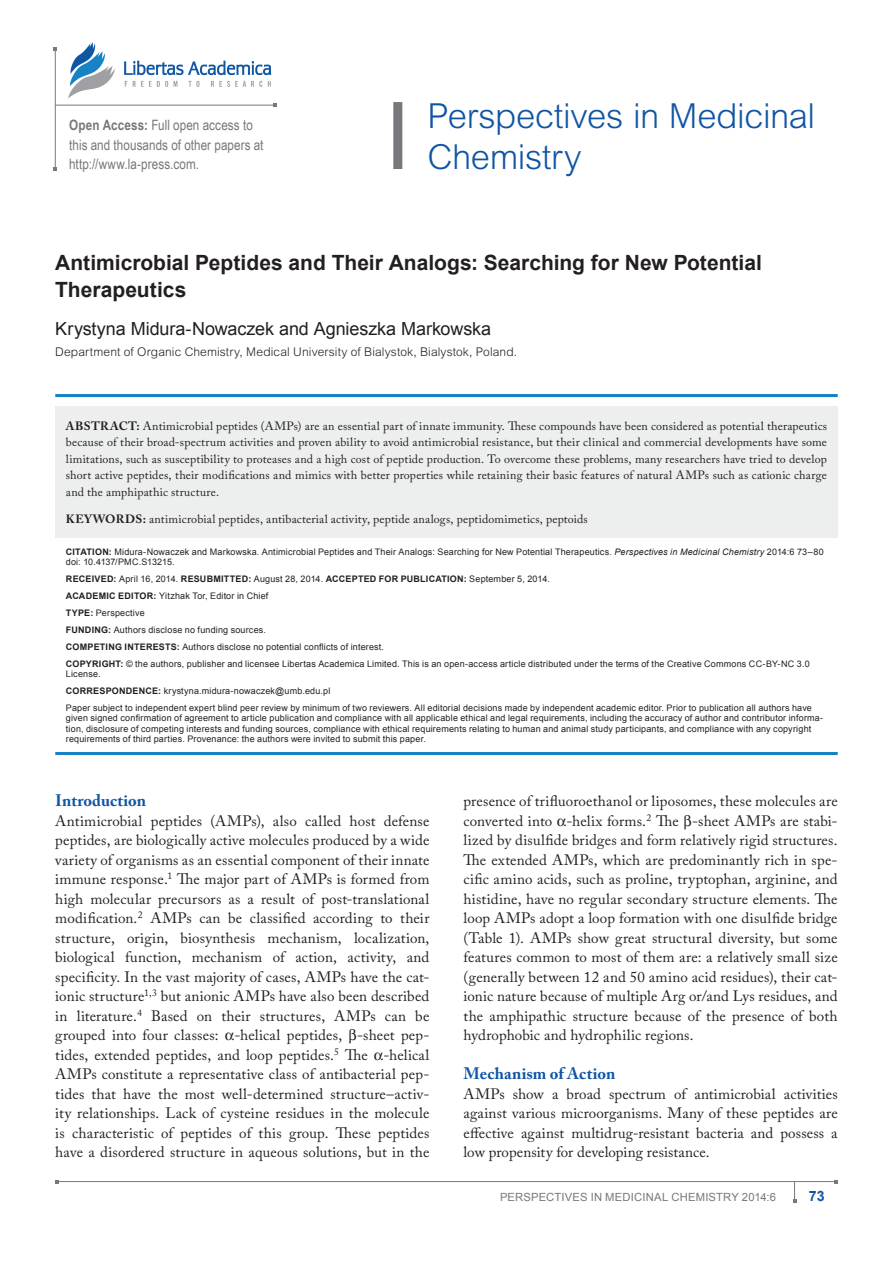
<style>
.page{position:relative;width:893px;height:1263px;background:#fff}
.page>*{position:absolute;margin:0;border:0;box-sizing:border-box;transform-origin:0 0}
.AO-Jname{font:300 34.5px/41.4px "Arial MT Std";letter-spacing:-.01em;color:#1055a4}
.AT{font:700 21px/27px "Arial";color:#231f20}
.AAu{font:18px "Arial";letter-spacing:-.01em;color:#231f20}
.t1{font:700 16.5px "Adobe Caslon Pro";color:#1055a4}
.TxF{font:15px/19.5px "Adobe Caslon Pro";letter-spacing:.005em;color:#231f20;text-align:justify}
.OA{font:14.25px/19.5px "Arial Narrow";letter-spacing:.005em;color:#76787b}
.RunF-folio{font:700 14.25px "Arial";color:#1055a4}
.t2{font:12px/16.5px "Adobe Caslon Pro";letter-spacing:.015em;color:#231f20;text-align:justify}
.AAuAff{font:300 12px "Arial MT Std";letter-spacing:.01em;color:#231f20}
.RunF{font:11.25px "Arial";letter-spacing:.015em;color:#76787b}
.Citation-l{font:9px/10.5px "Arial";letter-spacing:.02em;color:#231f20}
.Citation{font:9px/10.5px "Arial";letter-spacing:.02em;color:#231f20}
.Citation-2{font:700 9px "Arial";letter-spacing:.025em;color:#231f20}
.s1{font-weight:700}
.s2{font-style:italic}
.s3{font-weight:400}
</style>
<div class="page">
<hr style="left:57px;top:1181px;width:779px;height:1px;background:#76787b">
<svg style="left:793px;top:1182px;width:3px;height:20px"></svg>
<hr style="left:55px;top:49px;width:1px;height:120px;background:#76787b">
<hr style="left:55px;top:105px;width:220px;height:1px;background:#76787b">
<img style="left:68px;top:42px;width:204px;height:57px">
<div style="left:393px;top:102px;width:9px;height:67px;background:#76787b"></div>
<hr style="left:55px;top:394px;width:783px;height:3px;background:#1582c5">
<hr style="left:55px;top:752px;width:783px;height:3px;background:#1582c5">
<div style="left:55px;top:406px;width:783px;height:132px;background:#edeeee"></div>
<p class="OA" style="left:69px;top:115px;width:196px"><span class="s1">Open Access:</span> Full open access to this and thousands of other papers at http://www.la-press.com.</p>
<p class="AO-Jname" style="left:428px;top:96px;width:389px">Perspectives in Medicinal<br>Chemistry</p>
<p class="AT" style="left:55px;top:250px;width:708px">ANTIMICROBIAL PEPTIDES AND THEIR ANALOGS: SEARCHING FOR NEW POTENTIAL<br>THERAPEUTICS</p>
<p class="AAu" style="left:55px;top:317px;width:437px">Krystyna Midura-N owaczek and Agnieszka Markowska</p>
<p class="AAuAff" style="left:55px;top:345px;width:463px">Department of Organic Chemistry, Medical University of Bialystok, Bialystok, Poland.</p>
<p class="t2" style="left:66px;top:417px;width:763px"><span class="s1">Abstract:</span> Antimicrobial peptides (AMPs) are an essential part of innate immunity. These compounds have been considered as potential therapeutics because of their broad-spectrum activities and proven ability to avoid antimicrobial resistance, but their clinical and commercial developments have some limitations, such as susceptibility to proteases and a high cost of peptide production. To overcome these problems, many researchers have tried to develop short active peptides, their modifications and mimics with better properties while retaining their basic features of natural AMPs such as cationic charge and the amphipathic structure.</p>
<p class="t2" style="left:66px;top:511px;width:523px"><span class="s1">Keywords:</span> antimicrobial peptides, antibacterial activity, peptide analogs, peptidomimetics, peptoids</p>
<p class="Citation-2" style="left:66px;top:545px;width:16px">CITAT</p>
<p class="Citation" style="left:66px;top:546px;width:759px;text-indent:26px"><span class="s1">ION:</span> Midura-N owaczek and Markowska. Antimicrobial Peptides and Their Analogs: Searching for N ew Potential Therapeutics. <span class="s2">Perspectives in Medicinal Chemistry</span> 2014:6 73–80 doi: 10.4137/PMC.S13215.</p>
<p class="Citation-2" style="left:66px;top:573px;width:370px">RECEIVED: <span class="s3">April 16, 2014.</span> RESUBMITTED: <span class="s3">August 28, 2014.</span> ACCEPTED FOR PUBLICAT</p>
<p class="Citation" style="left:447px;top:574px;width:104px"><span class="s1">ION:</span> September 5, 2014.</p>
<p class="Citation" style="left:66px;top:591px;width:204px"><span class="s1">ACADEMIC EDITOR:</span> Yitzhak Tor, Editor in Chief</p>
<p class="Citation" style="left:66px;top:607px;width:80px"><span class="s1">TYPE:</span> Perspective</p>
<p class="Citation" style="left:66px;top:624px;width:202px"><span class="s1">FUN DING:</span> Authors disclose no funding sources.</p>
<p class="Citation-2" style="left:66px;top:640px;width:100px">COMPETING INTERESTS</p>
<p class="Citation" style="left:177px;top:641px;width:209px"><span class="s1">:</span> Authors disclose no potential conflicts of interest.</p>
<p class="Citation-2" style="left:66px;top:657px;width:21px">COPYR</p>
<p class="Citation" style="left:66px;top:658px;width:745px;text-indent:33px"><span class="s1">IGHT:</span> © the authors, publisher and licensee Libertas Academica Limited. This is an open-access article distributed under the terms of the Creative Commons CC-BY-NC 3.0<br>License.</p>
<p class="Citation" style="left:66px;top:685px;width:266px"><span class="s1">CORRESPON DENCE:</span> krystyna.midura-nowaczek@umb.edu.pl</p>
<p class="Citation-l" style="left:66px;top:702px;width:759px">Paper subject to independent expert blind peer review by minimum of two reviewers. All editorial decisions made by independent academic editor. Prior to publication all authors have given signed confirmation of agreement to article publication and compliance with all applicable ethical and legal requirements, including the accuracy of author and contributor informa&shy;tion, disclosure of competing interests and funding sources, compliance with ethical requirements relating to human and animal study participants, and compliance with any copyright requirements of third parties. Provenance: the authors were invited to submit this paper.</p>
<h1 class="t1" style="left:55px;top:791px;width:92px">Introduction</h1>
<p class="TxF" style="left:55px;top:811px;width:376px">Antimicrobial peptides (AMPs), also called host defense peptides, are biologically active molecules produced by a wide variety of organisms as an essential component of their innate immune response.<sup>1</sup> The major part of AMPs is formed from high molecular precursors as a result of post-translational modification.<sup>2</sup> AMPs can be classified according to their structure, origin, biosynthesis mechanism, localization, biological function, mechanism of action, activity, and specificity. In the vast majority of cases, AMPs have the cat&shy;ionic structure<sup>1,3</sup> but anionic AMPs have also been described in literature.<sup>4</sup> Based on their structures, AMPs can be grouped into four classes: -helical peptides, -sheet pep&shy;tides, extended peptides, and loop peptides.<sup>5</sup> The -helical AMPs constitute a representative class of antibacterial pep&shy;tides that have the most well-determined structure–activ&shy;ity relationships. Lack of cysteine residues in the molecule is characteristic of peptides of this group. These peptides have a disordered structure in aqueous solutions, but in the</p>
<p class="TxF" style="left:463px;top:791px;width:376px">presence of trifluoroethanol or liposomes, these molecules are converted into -helix forms.<sup>2</sup> The -sheet AMPs are stabi&shy;lized by disulfide bridges and form relatively rigid structures.<br>The extended AMPs, which are predominantly rich in spe&shy;cific amino acids, such as proline, tryptophan, arginine, and histidine, have no regular secondary structure elements. The loop AMPs adopt a loop formation with one disulfide bridge (Table 1). AMPs show great structural diversity, but some features common to most of them are: a relatively small size (generally between 12 and 50 amino acid residues), their cat&shy;ionic nature because of multiple Arg or/and Lys residues, and the amphipathic structure because of the presence of both hydrophobic and hydrophilic regions.</p>
<h1 class="t1" style="left:463px;top:1064px;width:153px">Mechanism of Action</h1>
<p class="TxF" style="left:463px;top:1084px;width:376px">AMPs show a broad spectrum of antimicrobial activities against various microorganisms. Many of these peptides are effective against multidrug-resistant bacteria and possess a low propensity for developing resistance.</p>
<p class="RunF" style="left:500px;top:1189px;width:277px">Perspectives in Medicinal Chemistry 2014:6</p>
<p class="RunF-folio" style="left:809px;top:1186px;width:17px">73</p>
</div>
